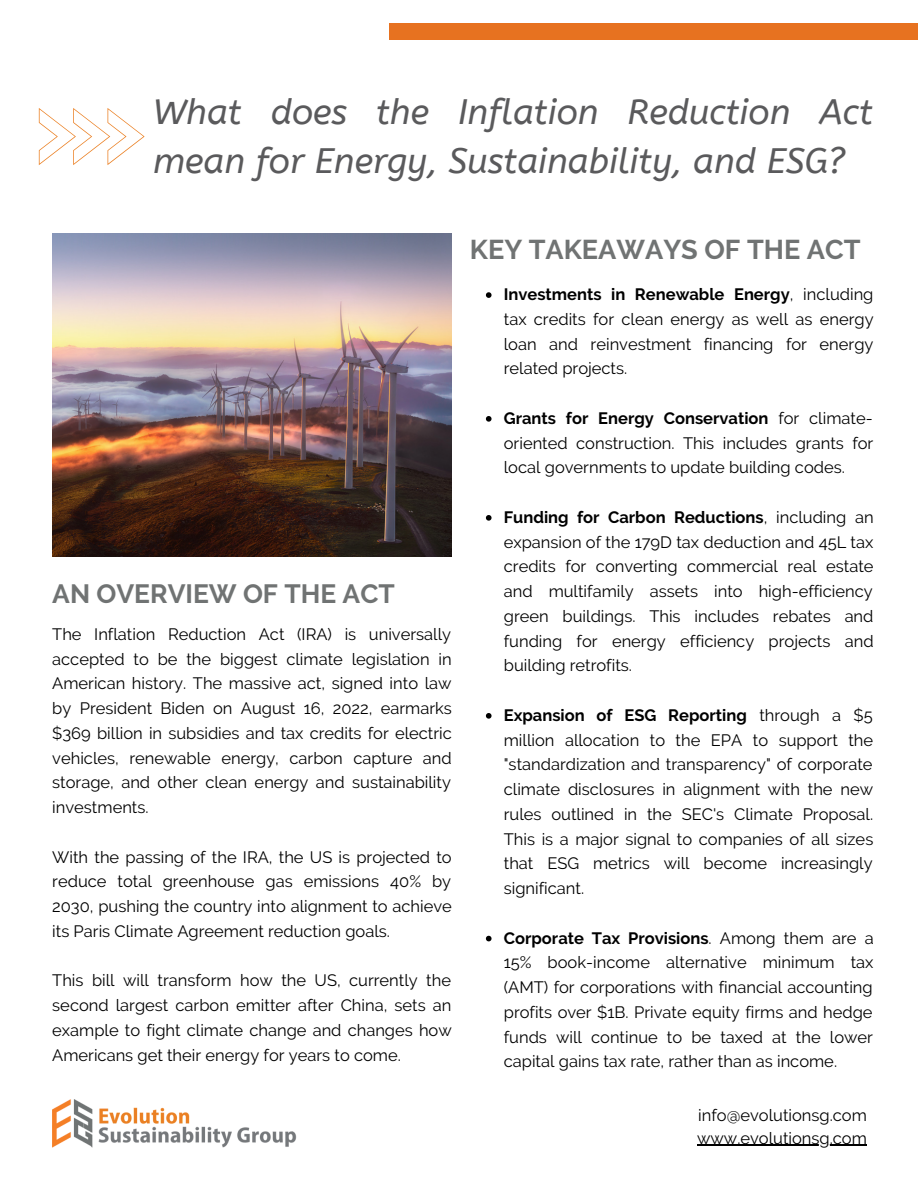
<style>
.page{position:relative;width:918px;height:1188px;background:#fff}
.page>*{position:absolute;margin:0;border:0;box-sizing:border-box;transform-origin:0 0}
.t1{font:italic 35.25px/48.3px "A Bee Zee";color:#5a5a5c}
.t2{font:700 27.15px "Raleway";color:#707373}
.t3{font:700 26.4px "Raleway";color:#707373}
.t4{font:16.5px/24.8px "Raleway";color:#000;text-align:justify}
.s1{font-weight:700}
</style>
<div class="page">
<svg style="left:39px;top:108px;width:106px;height:57px"></svg>
<img style="left:52px;top:233px;width:400px;height:323px">
<img style="left:52px;top:1100px;width:244px;height:47px">
<div style="left:389px;top:23px;width:529px;height:17px;background:#e77220"></div>
<hr style="left:697px;top:1145px;width:170px;height:1px;background:#000">
<svg style="left:486px;top:292px;width:6px;height:6px"></svg>
<svg style="left:486px;top:416px;width:6px;height:6px"></svg>
<svg style="left:486px;top:515px;width:6px;height:6px"></svg>
<svg style="left:486px;top:713px;width:6px;height:6px"></svg>
<svg style="left:486px;top:936px;width:6px;height:5px"></svg>
<h1 class="t1" style="left:153px;top:89px;width:721px">What does the Inflation Reduction Act mean for Energy, Sustainability, and ESG?</h1>
<h3 class="t3" style="left:52px;top:578px;width:344px">AN OVERVIEW OF THE ACT</h3>
<p class="t4" style="left:52px;top:622px;width:401px">The Inflation Reduction Act (IRA) is universally accepted to be the biggest climate legislation in American history. The massive act, signed into law by President Biden on August 16, 2022, earmarks $369 billion in subsidies and tax credits for electric vehicles, renewable energy, carbon capture and storage, and other clean energy and sustainability investments.</p>
<p class="t4" style="left:52px;top:844px;width:401px">With the passing of the IRA, the US is projected to reduce total greenhouse gas emissions 40% by 2030, pushing the country into alignment to achieve its Paris Climate Agreement reduction goals.</p>
<p class="t4" style="left:52px;top:968px;width:401px">This bill will transform how the US, currently the second largest carbon emitter after China, sets an example to fight climate change and changes how Americans get their energy for years to come.</p>
<h2 class="t2" style="left:470px;top:233px;width:392px">KEY TAKEAWAYS OF THE ACT</h2>
<p class="t4" style="left:504px;top:282px;width:371px"><span class="s1">Investments in Renewable Energy</span>, including tax credits for clean energy as well as energy loan and reinvestment financing for energy related projects.</p>
<p class="t4" style="left:504px;top:406px;width:371px"><span class="s1">Grants for Energy Conservation</span> for climate&shy;oriented construction. This includes grants for local governments to update building codes.</p>
<p class="t4" style="left:504px;top:505px;width:371px"><span class="s1">Funding for Carbon Reductions</span>, including an expansion of the 179D tax deduction and 45L tax credits for converting commercial real estate and multifamily assets into high-efficiency green buildings. This includes rebates and funding for energy efficiency projects and building retrofits.</p>
<p class="t4" style="left:504px;top:703px;width:371px"><span class="s1">Expansion of ESG Reporting</span> through a $5 million allocation to the EPA to support the "standardization and transparency" of corporate climate disclosures in alignment with the new rules outlined in the SEC's Climate Proposal.<br>This is a major signal to companies of all sizes that ESG metrics will become increasingly significant.</p>
<p class="t4" style="left:504px;top:925px;width:371px"><span class="s1">Corporate Tax Provisions</span>. Among them are a 15% book-income alternative minimum tax (AMT) for corporations with financial accounting profits over $1B. Private equity firms and hedge funds will continue to be taxed at the lower capital gains tax rate, rather than as income.</p>
<p class="t4" style="left:697px;top:1104px;width:171px;line-height:22.5px">info@evolutionsg.com www.evolutionsg.com</p>
</div>
